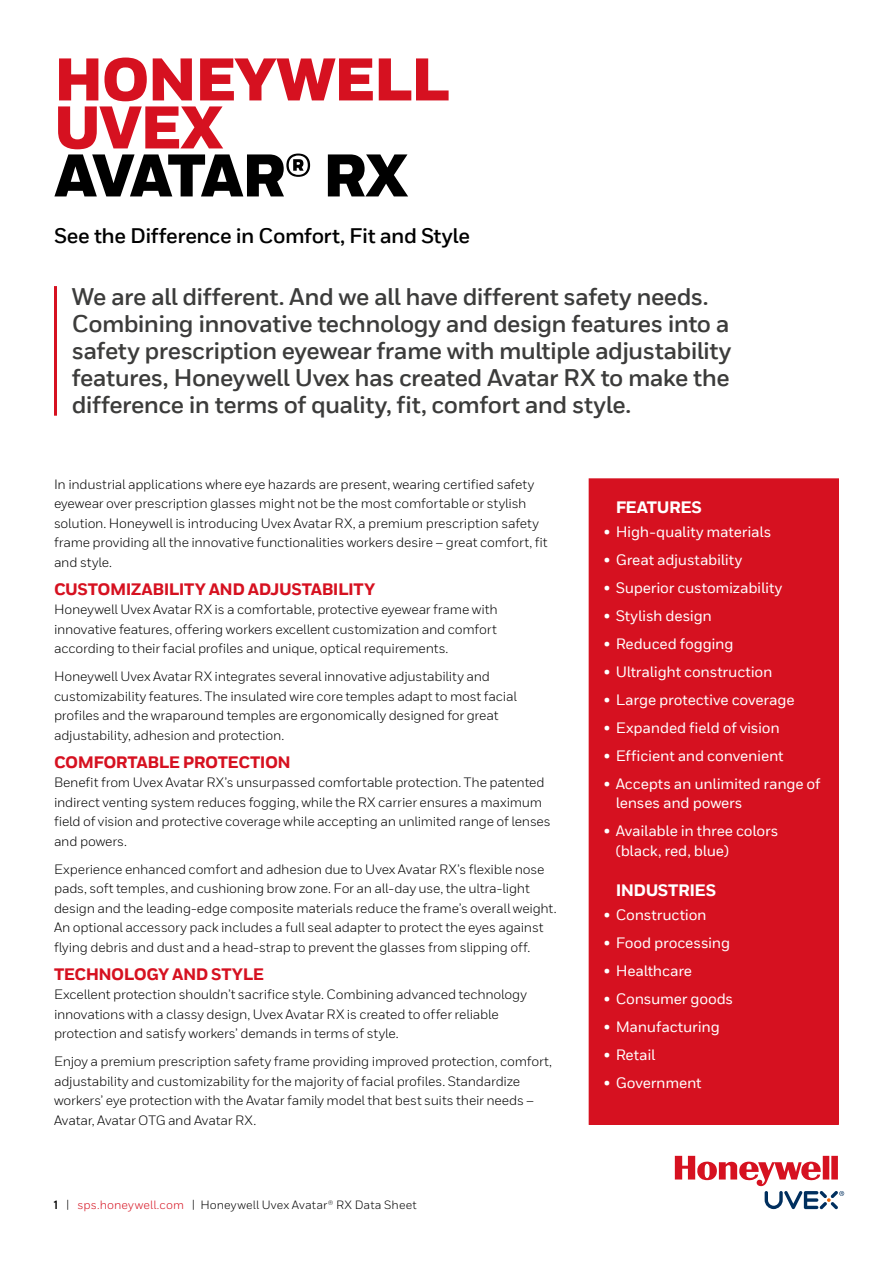
<style>
.page{position:relative;width:893px;height:1263px;background:#fff}
.page>*{position:absolute;margin:0;border:0;box-sizing:border-box;transform-origin:0 0}
.t1{font:900 60px/48px "Honeywell Sans TT";letter-spacing:-.03em;color:#d61120}
.t2{font:900 60px "Honeywell Sans TT";letter-spacing:-.09em;color:#000}
.t3{font:700 24px/27px "Honeywell Sans TT";letter-spacing:-.025em;color:#3c3c3b}
.t4{font:700 21px "Honeywell Sans TT";letter-spacing:-.02em;color:#000}
.t5{font:800 16.5px "Honeywell Sans TT";letter-spacing:-.03em;color:#d61120}
.t6{font:800 16.5px "Honeywell Sans TT";letter-spacing:-.025em;color:#fff}
.t7{font:500 15px/19.5px "Honeywell Sans TT";letter-spacing:-.015em;color:#fff}
.t8{font:13.5px/19.5px "Honeywell Sans TT";letter-spacing:-.015em;color:#000}
.t9{font:12px "Honeywell Sans";letter-spacing:.005em;color:#000}
.s1{font-weight:700}
.s2{color:#d61120}
</style>
<div class="page">
<hr style="left:54px;top:286px;width:3px;height:130px;background:#d61120">
<div style="left:589px;top:479px;width:249px;height:645px;background:#d61120"></div>
<div style="left:589px;top:478px;width:250px;height:647px;border:2px solid #d61120"></div>
<svg style="left:675px;top:1156px;width:169px;height:53px"></svg>
<h1 class="t1" style="left:54px;top:58px;width:398px">HONEYWELL<br>UVEX</h1>
<h1 class="t2" style="left:54px;top:139px;width:356px">AVATAR® RX</h1>
<h3 class="t4" style="left:54px;top:223px;width:418px">See the Difference in Comfort, Fit and Style</h3>
<p class="t3" style="left:72px;top:283px;width:661px">We are all different. And we all have different safety needs.<br>Combining innovative technology and design features into a safety prescription eyewear frame with multiple adjustability features, Honeywell Uvex has created Avatar RX to make the difference in terms of quality, fit, comfort and style.</p>
<p class="t8" style="left:54px;top:474px;width:495px">In industrial applications where eye hazards are present, wearing certified safety eyewear over prescription glasses might not be the most comfortable or stylish solution. Honeywell is introducing Uvex Avatar RX, a premium prescription safety frame providing all the innovative functionalities workers desire – great comfort, fit and style.</p>
<p class="t5" style="left:54px;top:579px;width:323px">CUSTOMIZABILITY AND ADJUSTABILITY</p>
<p class="t8" style="left:54px;top:600px;width:445px;text-align:justify">Honeywell Uvex Avatar RX is a comfortable, protective eyewear frame with innovative features, offering workers excellent customization and comfort according to their facial profiles and unique, optical requirements.</p>
<p class="t8" style="left:54px;top:667px;width:464px">Honeywell Uvex Avatar RX integrates several innovative adjustability and customizability features. The insulated wire core temples adapt to most facial profiles and the wraparound temples are ergonomically designed for great adjustability, adhesion and protection.</p>
<p class="t5" style="left:54px;top:752px;width:238px">COMFORTABLE PROTECTION</p>
<p class="t8" style="left:54px;top:773px;width:498px">Benefit from Uvex Avatar RX’s unsurpassed comfortable protection. The patented indirect venting system reduces fogging, while the RX carrier ensures a maximum field of vision and protective coverage while accepting an unlimited range of lenses and powers.</p>
<p class="t8" style="left:54px;top:859px;width:504px">Experience enhanced comfort and adhesion due to Uvex Avatar RX’s flexible nose pads, soft temples, and cushioning brow zone. For an all-day use, the ultra-light design and the leading-edge composite materials reduce the frame’s overall weight.<br>An optional accessory pack includes a full seal adapter to protect the eyes against flying debris and dust and a head-strap to prevent the glasses from slipping off.</p>
<p class="t5" style="left:54px;top:964px;width:212px">TECHNOLOGY AND STYLE</p>
<p class="t8" style="left:54px;top:985px;width:474px">Excellent protection shouldn’t sacrifice style. Combining advanced technology innovations with a classy design, Uvex Avatar RX is created to offer reliable protection and satisfy workers’ demands in terms of style.</p>
<p class="t8" style="left:54px;top:1052px;width:500px">Enjoy a premium prescription safety frame providing improved protection, comfort, adjustability and customizability for the majority of facial profiles. Standardize workers’ eye protection with the Avatar family model that best suits their needs – Avatar, Avatar OTG and Avatar RX.</p>
<p class="t9" style="left:54px;top:1198px;width:364px"><span class="s1">1</span> | <span class="s2">sps.honeywell.com</span> | Honeywell Uvex Avatar® RX Data Sheet</p>
<p class="t6" style="left:616px;top:497px;width:88px">FEATURES</p>
<p class="t7" style="left:604px;top:522px;width:169px">• High-quality materials</p>
<p class="t7" style="left:604px;top:550px;width:140px">• Great adjustability</p>
<p class="t7" style="left:604px;top:578px;width:180px">• Superior customizability</p>
<p class="t7" style="left:604px;top:606px;width:110px">• Stylish design</p>
<p class="t7" style="left:604px;top:634px;width:131px">• Reduced fogging</p>
<p class="t7" style="left:604px;top:662px;width:170px">• Ultralight construction</p>
<p class="t7" style="left:604px;top:690px;width:192px">• Large protective coverage</p>
<p class="t7" style="left:604px;top:718px;width:178px">• Expanded field of vision</p>
<p class="t7" style="left:604px;top:746px;width:181px">• Efficient and convenient</p>
<p class="t7" style="left:616px;top:774px;width:206px;text-indent:-12px">• Accepts an unlimited range of lenses and powers</p>
<p class="t7" style="left:616px;top:821px;width:164px;text-indent:-12px">• Available in three colors (black, red, blue)</p>
<p class="t6" style="left:616px;top:881px;width:102px">INDUSTRIES</p>
<p class="t7" style="left:604px;top:905px;width:105px">• Construction</p>
<p class="t7" style="left:604px;top:933px;width:128px">• Food processing</p>
<p class="t7" style="left:604px;top:961px;width:90px">• Healthcare</p>
<p class="t7" style="left:604px;top:989px;width:131px">• Consumer goods</p>
<p class="t7" style="left:604px;top:1017px;width:118px">• Manufacturing</p>
<p class="t7" style="left:604px;top:1045px;width:53px">• Retail</p>
<p class="t7" style="left:604px;top:1073px;width:100px">• Government</p>
</div>
